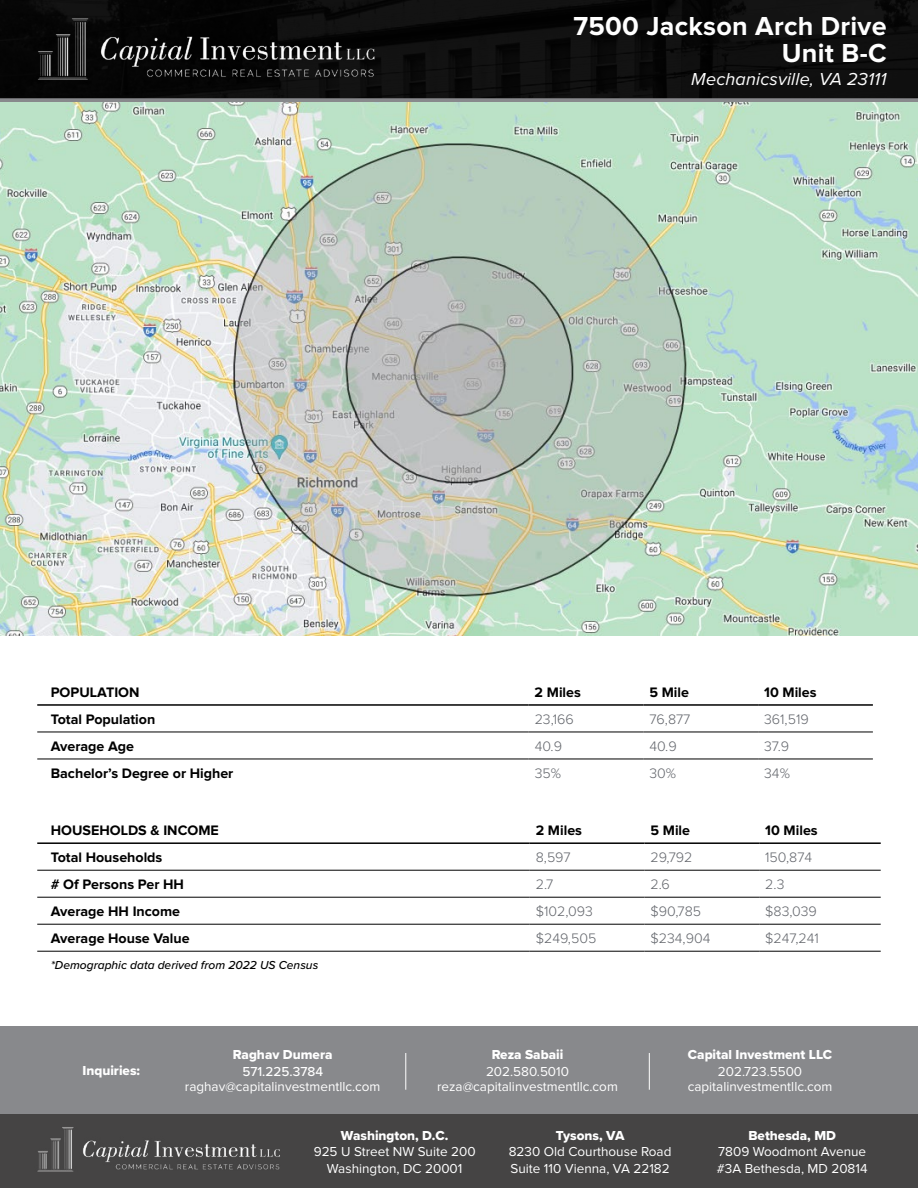
<style>
.page{position:relative;width:918px;height:1188px;background:#fff}
.page>*{position:absolute;margin:0;border:0;box-sizing:border-box;transform-origin:0 0}
.t1{font:700 27px/27px "Proxima Nova";letter-spacing:.01em;color:#fff;text-align:right}
.t2{font:italic 18px "Proxima Nova";letter-spacing:.01em;color:#fff}
.t3{font:700 14.25px "Proxima Nova";color:#000}
.t4{font:300 14.25px "Proxima Nova";color:#61646a}
.t5{font:13.5px/16.5px "Proxima Nova";color:#fff;text-align:center}
.t6{font:13.5px "Proxima Nova Extrabld";color:#fff}
.t7{font:500 13.5px "Proxima Nova";color:#fff}
.t8{font:italic 500 12px "Proxima Nova";color:#000}
</style>
<div class="page">
<img style="left:0;top:0;width:918px;height:98px">
<div style="left:0;top:98px;width:918px;height:5px;background:#88898c"></div>
<img style="left:33px;top:0;width:380px;height:99px">
<div style="left:0;top:1113px;width:918px;height:75px;background:#454444"></div>
<img style="left:37px;top:1127px;width:243px;height:45px">
<div style="left:0;top:1026px;width:918px;height:87px;background:#88898c"></div>
<hr style="left:405px;top:1053px;width:1px;height:37px;background:#fff">
<hr style="left:649px;top:1053px;width:1px;height:37px;background:#fff">
<img style="left:0;top:103px;width:918px;height:533px">
<svg style="left:37px;top:731px;width:836px;height:1px"></svg>
<svg style="left:37px;top:758px;width:836px;height:1px"></svg>
<hr style="left:37px;top:732px;width:492px;height:1px;background:#000">
<hr style="left:529px;top:732px;width:114px;height:1px;background:#000">
<hr style="left:643px;top:732px;width:115px;height:1px;background:#000">
<hr style="left:758px;top:732px;width:115px;height:1px;background:#000">
<hr style="left:37px;top:759px;width:492px;height:1px;background:#000">
<hr style="left:529px;top:759px;width:114px;height:1px;background:#000">
<hr style="left:643px;top:759px;width:115px;height:1px;background:#000">
<hr style="left:758px;top:759px;width:115px;height:1px;background:#000">
<hr style="left:37px;top:704px;width:492px;height:2px;background:#000">
<hr style="left:529px;top:704px;width:114px;height:2px;background:#000">
<hr style="left:643px;top:704px;width:115px;height:2px;background:#000">
<hr style="left:758px;top:704px;width:115px;height:2px;background:#000">
<svg style="left:37px;top:869px;width:844px;height:28px"></svg>
<svg style="left:37px;top:923px;width:844px;height:28px"></svg>
<hr style="left:37px;top:897px;width:493px;height:1px;background:#000">
<hr style="left:530px;top:897px;width:114px;height:1px;background:#000">
<hr style="left:644px;top:897px;width:115px;height:1px;background:#000">
<hr style="left:759px;top:897px;width:122px;height:1px;background:#000">
<hr style="left:37px;top:924px;width:493px;height:1px;background:#000">
<hr style="left:530px;top:924px;width:114px;height:1px;background:#000">
<hr style="left:644px;top:924px;width:115px;height:1px;background:#000">
<hr style="left:759px;top:924px;width:122px;height:1px;background:#000">
<hr style="left:37px;top:951px;width:493px;height:1px;background:#000">
<hr style="left:530px;top:951px;width:114px;height:1px;background:#000">
<hr style="left:644px;top:951px;width:115px;height:1px;background:#000">
<hr style="left:759px;top:951px;width:122px;height:1px;background:#000">
<hr style="left:37px;top:842px;width:493px;height:2px;background:#000">
<hr style="left:530px;top:842px;width:114px;height:2px;background:#000">
<hr style="left:644px;top:842px;width:115px;height:2px;background:#000">
<hr style="left:759px;top:842px;width:122px;height:2px;background:#000">
<hr style="left:37px;top:870px;width:493px;height:1px;background:#000">
<hr style="left:530px;top:870px;width:114px;height:1px;background:#000">
<hr style="left:644px;top:870px;width:115px;height:1px;background:#000">
<hr style="left:759px;top:870px;width:122px;height:1px;background:#000">
<h1 class="t1" style="left:574px;top:14px;width:315px">7500 Jackson Arch Drive<br>Unit B-C</h1>
<h2 class="t2" style="left:691px;top:66px;width:197px">Mechanicsville, VA 23111</h2>
<p class="t3" style="left:51px;top:684px;width:90px">POPULATION</p>
<p class="t3" style="left:535px;top:684px;width:48px">2 Miles</p>
<p class="t3" style="left:649px;top:684px;width:41px">5 Mile</p>
<p class="t3" style="left:764px;top:684px;width:54px">10 Miles</p>
<p class="t3" style="left:51px;top:711px;width:106px">Total Population</p>
<p class="t4" style="left:535px;top:711px;width:41px">23,166</p>
<p class="t4" style="left:649px;top:711px;width:43px">76,877</p>
<p class="t4" style="left:764px;top:711px;width:46px">361,519</p>
<p class="t3" style="left:51px;top:738px;width:85px">Average Age</p>
<p class="t4" style="left:535px;top:738px;width:29px">40.9</p>
<p class="t4" style="left:649px;top:738px;width:29px">40.9</p>
<p class="t4" style="left:764px;top:738px;width:26px">37.9</p>
<p class="t3" style="left:51px;top:765px;width:184px">Bachelor’s Degree or Higher</p>
<p class="t4" style="left:535px;top:765px;width:28px">35%</p>
<p class="t4" style="left:649px;top:765px;width:28px">30%</p>
<p class="t4" style="left:764px;top:765px;width:27px">34%</p>
<p class="t3" style="left:51px;top:822px;width:170px">HOUSEHOLDS &amp; INCOME</p>
<p class="t3" style="left:536px;top:822px;width:48px">2 Miles</p>
<p class="t3" style="left:650px;top:822px;width:41px">5 Mile</p>
<p class="t3" style="left:765px;top:822px;width:54px">10 Miles</p>
<p class="t3" style="left:51px;top:849px;width:113px">Total Households</p>
<p class="t4" style="left:536px;top:849px;width:37px">8,597</p>
<p class="t4" style="left:651px;top:849px;width:44px">29,792</p>
<p class="t4" style="left:765px;top:849px;width:48px">150,874</p>
<p class="t3" style="left:51px;top:876px;width:135px"># Of Persons Per HH</p>
<p class="t4" style="left:536px;top:876px;width:19px">2.7</p>
<p class="t4" style="left:651px;top:876px;width:21px">2.6</p>
<p class="t4" style="left:765px;top:876px;width:21px">2.3</p>
<p class="t3" style="left:51px;top:903px;width:131px">Average HH Income</p>
<p class="t4" style="left:536px;top:903px;width:59px">$102,093</p>
<p class="t4" style="left:651px;top:903px;width:52px">$90,785</p>
<p class="t4" style="left:765px;top:903px;width:53px">$83,039</p>
<p class="t3" style="left:51px;top:930px;width:140px">Average House Value</p>
<p class="t4" style="left:536px;top:930px;width:62px">$249,505</p>
<p class="t4" style="left:651px;top:930px;width:61px">$234,904</p>
<p class="t4" style="left:765px;top:930px;width:55px">$247,241</p>
<p class="t8" style="left:51px;top:957px;width:269px">*Demographic data derived from 2022 US Census</p>
<p class="t6" style="left:82px;top:1061px;width:59px">Inquiries:</p>
<p class="t6" style="left:233px;top:1045px;width:101px">Raghav Dumera</p>
<p class="t7" style="left:242px;top:1061px;width:82px">571.225.3784</p>
<p class="t5" style="left:185px;top:1078px;width:197px">raghav@capitalinvestmentllc.com</p>
<p class="t6" style="left:492px;top:1045px;width:73px">Reza Sabaii</p>
<p class="t5" style="left:437px;top:1064px;width:182px;line-height:15px">202.580.5010 reza@capitalinvestmentllc.com</p>
<p class="t6" style="left:341px;top:1125px;width:109px">Washington, D.C.</p>
<p class="t5" style="left:314px;top:1144px;width:163px">925 U Street NW Suite 200<br>Washington, DC 20001</p>
<p class="t6" style="left:556px;top:1125px;width:70px">Tysons, VA</p>
<p class="t5" style="left:509px;top:1144px;width:164px;text-align:left">8230 Old Courthouse Road<br>Suite 110 Vienna, VA 22182</p>
<p class="t6" style="left:688px;top:1045px;width:146px">Capital Investment LLC</p>
<p class="t5" style="left:688px;top:1064px;width:146px;line-height:15px">202.723.5500 capitalinvestmentllc.com</p>
<p class="t6" style="left:748px;top:1125px;width:89px">Bethesda, MD</p>
<p class="t5" style="left:717px;top:1144px;width:152px;text-align:left">7809 Woodmont Avenue #3A Bethesda, MD 20814</p>
</div>
